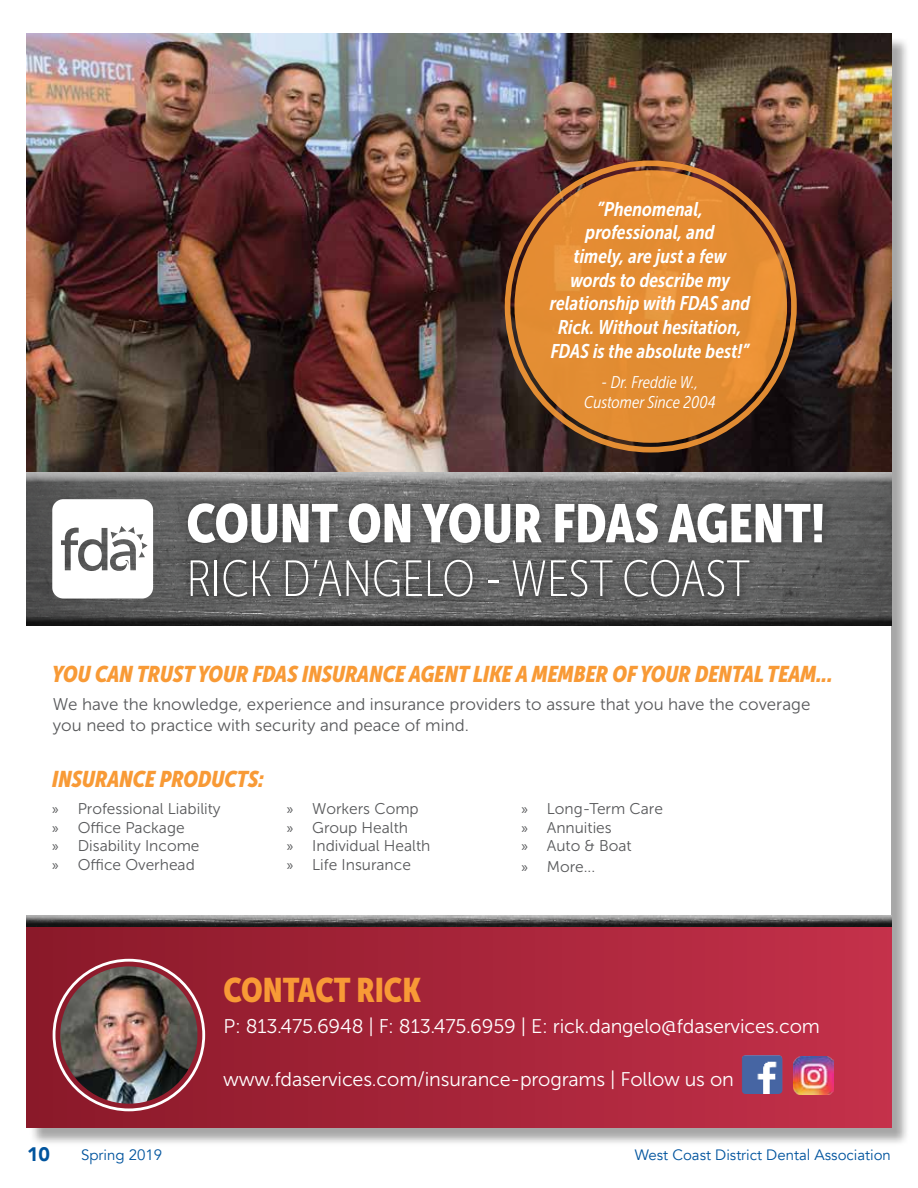
<style>
.page{position:relative;width:918px;height:1188px;background:#fff}
.page>*{position:absolute;margin:0;border:0;box-sizing:border-box;transform-origin:0 0}
.t1{font:53.7px "Museo Sans Cond 900";color:#fff}
.t2{font:50.85px "Museo Sans Cond 100";color:#fff}
.t3{font:33.9px "Museo Sans Cond 900";color:#f89a36}
.t4{font:italic 22.65px "Museo Sans Cond 900";color:#f89a36}
.t5{font:italic 19.8px/23.7px "Museo Sans Cond 700";color:#fff;text-align:center}
.t6{font:19.8px "Museo Sans 300";letter-spacing:-.01em;color:#fff}
.t7{font:900 19.5px "Avenir";color:#00549e}
.t8{font:16.95px/20.4px "Museo Sans 300";color:#58595b}
.t9{font:italic 16.95px/20.4px "Museo Sans Cond 300";color:#fff;text-align:center}
.t10{font:15.6px/18.6px "Museo Sans 300";color:#58595b}
.t11{font:15px "Avenir";color:#00549e}
.s1{font-family:"Myriad Pro"}
</style>
<div class="page">
<div style="left:29px;top:36px;width:881px;height:1110px;background:#000;opacity:.35"></div>
<div style="left:27px;top:34px;width:864px;height:1093px;background:#fff"></div>
<img style="left:27px;top:34px;width:864px;height:439px">
<div style="left:27px;top:473px;width:864px;height:154px;background:#000;opacity:.75"></div>
<div style="left:176px;top:492px;width:658px;height:116px;background:#000;opacity:.25"></div>
<svg style="left:52px;top:499px;width:101px;height:100px"></svg>
<div style="left:514px;top:170px;width:273px;height:273px;background:#e38c32;border-radius:50%"></div>
<div style="left:27px;top:926px;width:864px;height:201px;background:linear-gradient(to right,#8d2030,#c32e48)"></div>
<img style="left:60px;top:966px;width:137px;height:138px;border-radius:68px">
<div style="left:53px;top:959px;width:152px;height:152px;border:3px solid #fff;border-radius:50%"></div>
<div style="left:27px;top:915px;width:864px;height:12px;background:#000;opacity:.75"></div>
<img style="left:742px;top:1055px;width:40px;height:39px">
<img style="left:793px;top:1056px;width:41px;height:38px">
<p class="t5" style="left:550px;top:197px;width:202px">”Phenomenal, professional, and<br>timely, are just a few words to describe my relationship with FDAS and<br>Rick. Without hesitation,<br>FDAS is the absolute best!”</p>
<p class="t9" style="left:584px;top:372px;width:133px">- Dr. Freddie W.,<br>Customer Since 2004</p>
<h1 class="t1" style="left:186px;top:493px;width:640px">COUNT ON YOUR FDAS AGENT!</h1>
<h2 class="t2" style="left:186px;top:552px;width:565px">RICK D’ANGELO - WEST COAST</h2>
<h3 class="t4" style="left:52px;top:661px;width:782px">YOU CAN TRUST YOUR FDAS INSURANCE AGENT LIKE A MEMBER OF YOUR DENTAL TEAM...</h3>
<p class="t8" style="left:53px;top:695px;width:759px">We have the knowledge, experience and insurance providers to assure that you have the coverage you need to practice with security and peace of mind.</p>
<h3 class="t4" style="left:52px;top:766px;width:213px">INSURANCE PRODUCTS:</h3>
<p class="t10" style="left:52px;top:799px;width:170px"><span class="s1">»</span> Professional Liability <span class="s1">»</span> Office Package<br><span class="s1">»</span> Disability Income<br><span class="s1">»</span> Office Overhead</p>
<p class="t10" style="left:287px;top:799px;width:145px"><span class="s1">»</span> Workers Comp<br><span class="s1">»</span> Group Health<br><span class="s1">»</span> Individual Health <span class="s1">»</span> Life Insurance</p>
<p class="t10" style="left:521px;top:799px;width:143px"><span class="s1">»</span> Long-Term Care <span class="s1">»</span> Annuities<br><span class="s1">»</span> Auto &amp; Boat</p>
<p class="t10" style="left:521px;top:857px;width:75px"><span class="s1">»</span> More...</p>
<h3 class="t3" style="left:223px;top:970px;width:199px">CONTACT RICK</h3>
<p class="t6" style="left:223px;top:1015px;width:598px">P: 813.475.6948 | F: 813.475.6959 | E: rick.dangelo@fdaservices.com</p>
<p class="t6" style="left:223px;top:1069px;width:512px">www.fdaservices.com/insurance-programs | Follow us on</p>
<p class="t7" style="left:27px;top:1138px;width:25px">10</p>
<p class="t11" style="left:81px;top:1146px;width:83px">Spring 2019</p>
<p class="t11" style="left:635px;top:1146px;width:258px">West Coast District Dental Association</p>
</div>
